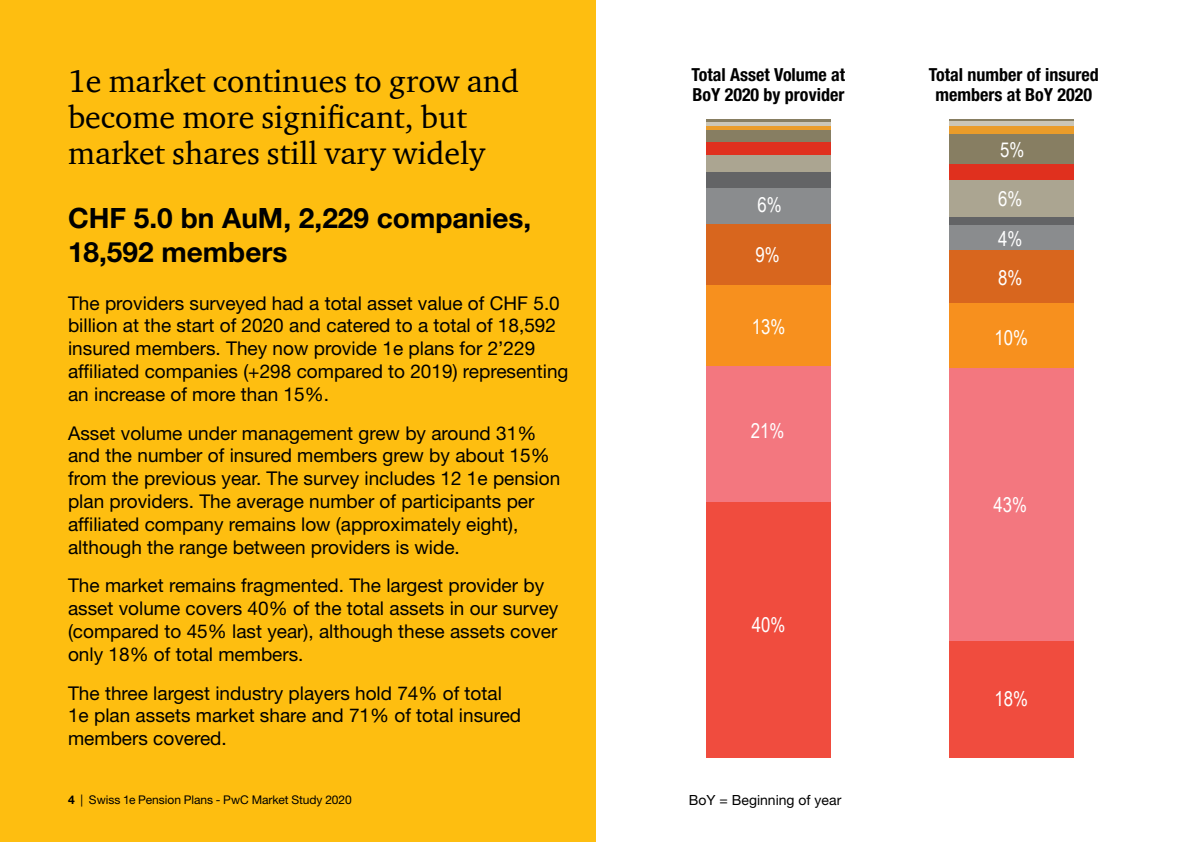
<style>
.page{position:relative;width:1191px;height:842px;background:#fff}
.page>*{position:absolute;margin:0;border:0;box-sizing:border-box;transform-origin:0 0}
.t1{font:32px/36px "ITC Charter Com";color:#000}
.t2{font:700 28px/33.6px "Helvetica Neue LT Std";color:#000}
.t3{font:20.4px "Arial Narrow";color:#fff}
.t4{font:19px/22.8px "Helvetica Neue LT Std";color:#000}
.t5{font:700 condensed 18px/20px "Helvetica Neue LT Std";color:#000}
.t6{font:14px "Helvetica Neue LT Std";color:#000}
.t7{font:12px "Helvetica Neue LT Std";color:#000}
.s1{font-weight:700}
</style>
<div class="page">
<div style="left:0;top:0;width:595px;height:842px;background:#febe10"></div>
<div style="left:706px;top:502px;width:125px;height:255px;background:#f04c3e"></div>
<div style="left:706px;top:366px;width:125px;height:136px;background:#f3777f"></div>
<div style="left:706px;top:285px;width:125px;height:81px;background:#f7901e"></div>
<div style="left:706px;top:224px;width:125px;height:61px;background:#d8661e"></div>
<div style="left:706px;top:187px;width:125px;height:37px;background:#8a8c8e"></div>
<div style="left:706px;top:171px;width:125px;height:16px;background:#636466"></div>
<div style="left:706px;top:155px;width:125px;height:16px;background:#aba591"></div>
<div style="left:706px;top:142px;width:125px;height:13px;background:#e0301e"></div>
<div style="left:706px;top:130px;width:125px;height:12px;background:#877e62"></div>
<div style="left:706px;top:125px;width:125px;height:5px;background:#ea9c2a"></div>
<svg style="left:706px;top:121px;width:125px;height:4px"></svg>
<hr style="left:706px;top:119px;width:125px;height:2px;background:#877e62">
<div style="left:949px;top:641px;width:125px;height:116px;background:#f04c3e"></div>
<div style="left:949px;top:368px;width:125px;height:273px;background:#f3777f"></div>
<div style="left:949px;top:302px;width:125px;height:66px;background:#f7901e"></div>
<div style="left:949px;top:250px;width:125px;height:52px;background:#d8661e"></div>
<div style="left:949px;top:225px;width:125px;height:25px;background:#8a8c8e"></div>
<div style="left:949px;top:217px;width:125px;height:8px;background:#636466"></div>
<div style="left:949px;top:179px;width:125px;height:38px;background:#aba591"></div>
<div style="left:949px;top:164px;width:125px;height:15px;background:#e0301e"></div>
<div style="left:949px;top:134px;width:125px;height:30px;background:#877e62"></div>
<div style="left:949px;top:125px;width:125px;height:9px;background:#ea9c2a"></div>
<hr style="left:949px;top:121px;width:125px;height:4px;background:#cbc6b7">
<hr style="left:949px;top:119px;width:125px;height:2px;background:#877e62">
<h1 class="t1" style="left:68px;top:62px;width:453px">1e market continues to grow and become more significant, but market shares still vary widely</h1>
<h2 class="t2" style="left:68px;top:201px;width:465px">CHF 5.0 bn AuM, 2,229 companies,<br>18,592 members</h2>
<p class="t4" style="left:68px;top:291px;width:502px">The providers surveyed had a total asset value of CHF 5.0 billion at the start of 2020 and catered to a total of 18,592 insured members. They now provide 1e plans for 2’229 affiliated companies (+298 compared to 2019) representing an increase of more than 15%.</p>
<p class="t4" style="left:68px;top:421px;width:494px">Asset volume under management grew by around 31% and the number of insured members grew by about 15% from the previous year. The survey includes 12 1e pension plan providers. The average number of participants per affiliated company remains low (approximately eight), although the range between providers is wide.</p>
<p class="t4" style="left:68px;top:574px;width:492px">The market remains fragmented. The largest provider by asset volume covers 40% of the total assets in our survey (compared to 45% last year), although these assets cover only 18% of total members.</p>
<p class="t4" style="left:68px;top:681px;width:454px">The three largest industry players hold 74% of total<br>1e plan assets market share and 71% of total insured members covered.</p>
<p class="t7" style="left:68px;top:792px;width:285px"><span class="s1">4</span> | Swiss 1e Pension Plans - PwC Market Study 2020</p>
<p class="t5" style="left:691px;top:64px;width:155px">Total Asset Volume at<br>BoY 2020 by provider</p>
<p class="t5" style="left:929px;top:64px;width:171px;text-align:center">Total number of insured members at BoY 2020</p>
<p class="t3" style="left:757px;top:190px;width:26px">6%</p>
<p class="t3" style="left:755px;top:240px;width:26px">9%</p>
<p class="t3" style="left:751px;top:311px;width:35px">13%</p>
<p class="t3" style="left:750px;top:416px;width:35px">21%</p>
<p class="t3" style="left:752px;top:610px;width:35px">40%</p>
<p class="t6" style="left:689px;top:792px;width:154px">BoY = Beginning of year</p>
<p class="t3" style="left:1000px;top:135px;width:26px">5%</p>
<p class="t3" style="left:998px;top:184px;width:26px">6%</p>
<p class="t3" style="left:998px;top:224px;width:26px">4%</p>
<p class="t3" style="left:998px;top:263px;width:26px">8%</p>
<p class="t3" style="left:994px;top:322px;width:35px">10%</p>
<p class="t3" style="left:993px;top:489px;width:35px">43%</p>
<p class="t3" style="left:994px;top:684px;width:35px">18%</p>
</div>
